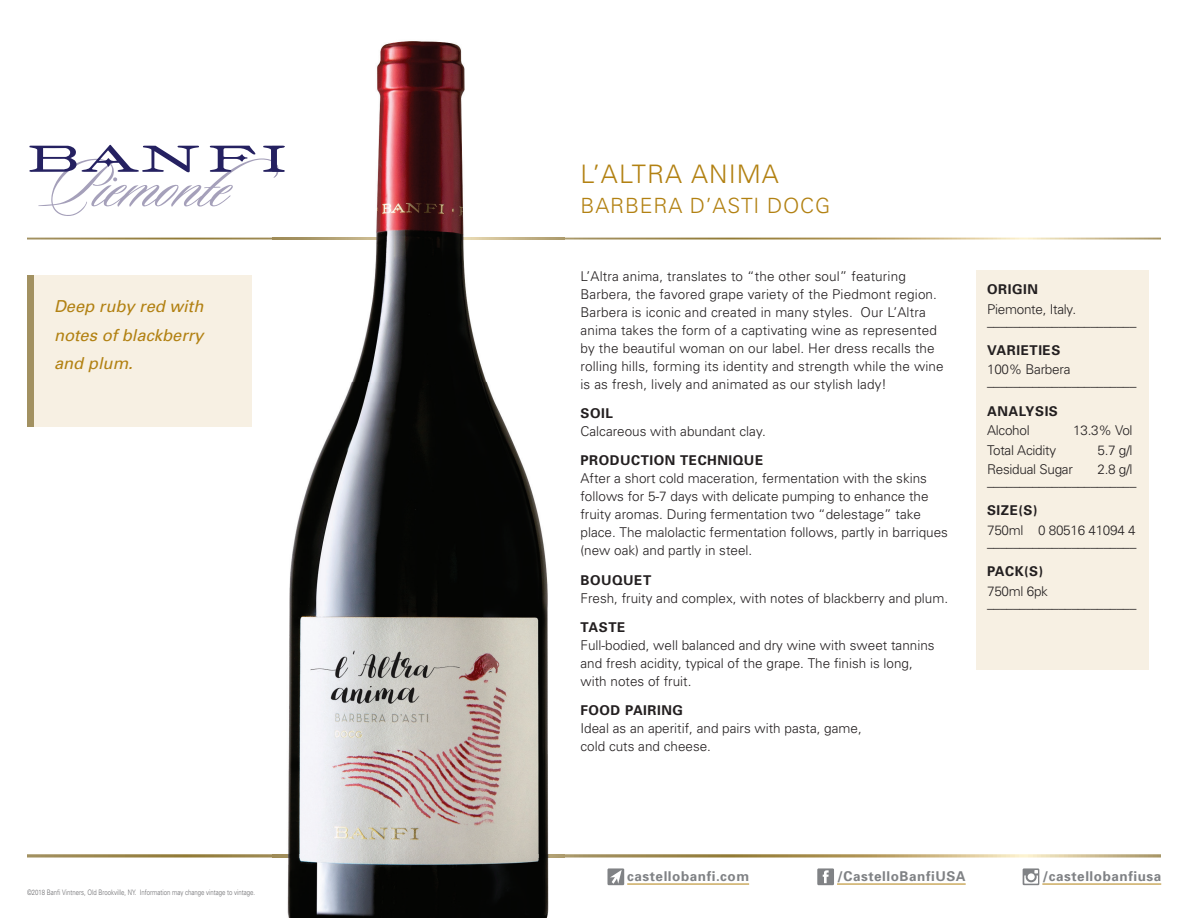
<style>
.page{position:relative;width:1188px;height:918px;background:#fff}
.page>*{position:absolute;margin:0;border:0;box-sizing:border-box;transform-origin:0 0}
.t1{font:300 25.5px "Univers";letter-spacing:.04em;color:#b28112}
.t2{font:300 21px "Univers";letter-spacing:.04em;color:#b28112}
.t3{font:italic 16.5px/28.5px "Univers";color:#b28112;text-align:justify}
.t4{font:300 13.5px/18px "Univers";color:#231f20}
.t5{font:300 13.5px/12px "Univers";letter-spacing:-.02em;color:#231f20}
.t6{font:700 13.5px "Univers";letter-spacing:.04em;color:#231f20}
.t7{font:700 13.5px "Univers";letter-spacing:.04em;color:#808285}
.t8{font:300 7.5px "Univers";color:#67676a;scale:.8 1}
</style>
<div class="page">
<svg style="left:27px;top:238px;width:1134px;height:2px;background:#c2b289"></svg>
<svg style="left:27px;top:854px;width:1134px;height:4px;background:#bead80"></svg>
<hr style="left:837px;top:884px;width:129px;height:1px;background:#b28112">
<svg style="left:817px;top:868px;width:17px;height:17px"></svg>
<hr style="left:627px;top:884px;width:122px;height:1px;background:#b28112">
<div style="left:607px;top:868px;width:17px;height:17px;background:#808285"></div>
<svg style="left:610px;top:870px;width:12px;height:14px"></svg>
<svg style="left:1023px;top:868px;width:16px;height:17px"></svg>
<hr style="left:1042px;top:884px;width:119px;height:1px;background:#b28112">
<svg style="left:29px;top:145px;width:243px;height:71px"></svg>
<div style="left:976px;top:270px;width:173px;height:399px;background:#f7f0e3"></div>
<img style="left:272px;top:41px;width:292px;height:877px">
<img style="left:272px;top:238px;width:292px;height:2px">
<img style="left:272px;top:854px;width:292px;height:4px">
<img style="left:274px;top:172px;width:5px;height:6px">
<img style="left:272px;top:146px;width:13px;height:26px">
<div style="left:27px;top:275px;width:225px;height:152px;background:#f7f0e3"></div>
<div style="left:27px;top:275px;width:7px;height:152px;background:#a29161"></div>
<p class="t3" style="left:54px;top:292px;width:151px">Deep ruby red with notes of blackberry and plum.</p>
<p class="t8" style="left:27px;top:888px;width:287px">©2018 Banfi Vintners, Old Brookville, NY. Information may change vintage to vintage.</p>
<h1 class="t1" style="left:580px;top:159px;width:200px">L’ALTRA ANIMA</h1>
<h2 class="t2" style="left:580px;top:193px;width:251px">BARBERA D’ASTI DOCG</h2>
<p class="t4" style="left:580px;top:267px;width:365px">L’Altra anima, translates to “the other soul” featuring Barbera, the favored grape variety of the Piedmont region.<br>Barbera is iconic and created in many styles. Our L’Altra anima takes the form of a captivating wine as represented by the beautiful woman on our label. Her dress recalls the rolling hills, forming its identity and strength while the wine is as fresh, lively and animated as our stylish lady!</p>
<p class="t6" style="left:580px;top:405px;width:34px">SOIL</p>
<p class="t4" style="left:580px;top:422px;width:187px">Calcareous with abundant clay.</p>
<p class="t6" style="left:580px;top:452px;width:184px">PRODUCTION TECHNIQUE</p>
<p class="t4" style="left:580px;top:469px;width:369px">After a short cold maceration, fermentation with the skins follows for 5-7 days with delicate pumping to enhance the fruity aromas. During fermentation two “delestage” take place. The malolactic fermentation follows, partly in barriques (new oak) and partly in steel.</p>
<p class="t6" style="left:580px;top:571px;width:72px">BOUQUET</p>
<p class="t4" style="left:580px;top:588px;width:369px">Fresh, fruity and complex, with notes of blackberry and plum.</p>
<p class="t6" style="left:580px;top:618px;width:46px">TASTE</p>
<p class="t4" style="left:580px;top:636px;width:356px">Full-bodied, well balanced and dry wine with sweet tannins and fresh acidity, typical of the grape. The finish is long, with notes of fruit.</p>
<p class="t6" style="left:580px;top:702px;width:104px">FOOD PAIRING</p>
<p class="t4" style="left:580px;top:719px;width:283px">Ideal as an aperitif, and pairs with pasta, game, cold cuts and cheese.</p>
<p class="t6" style="left:987px;top:281px;width:52px">ORIGIN</p>
<p class="t5" style="left:987px;top:303px;width:151px">Piemonte, Italy. _______________________</p>
<p class="t6" style="left:987px;top:341px;width:75px">VARIETIES</p>
<p class="t5" style="left:987px;top:363px;width:151px">100% Barbera _______________________</p>
<p class="t6" style="left:987px;top:402px;width:72px">ANALYSIS</p>
<p class="t5" style="left:987px;top:424px;width:44px">Alcohol</p>
<p class="t4" style="left:1073px;top:421px;width:61px">13.3% Vol</p>
<p class="t5" style="left:987px;top:444px;width:71px">Total Acidity</p>
<p class="t4" style="left:1097px;top:441px;width:37px">5.7 g/l</p>
<p class="t5" style="left:987px;top:463px;width:87px">Residual Sugar</p>
<p class="t4" style="left:987px;top:463px;width:151px;line-height:12px;text-align:right">2.8 g/l _______________________</p>
<p class="t6" style="left:987px;top:502px;width:52px">SIZE(S)</p>
<p class="t5" style="left:987px;top:524px;width:151px">750ml 0 80516 41094 4 _______________________</p>
<p class="t6" style="left:987px;top:563px;width:58px">PACK(S)</p>
<p class="t5" style="left:987px;top:585px;width:151px">750ml 6pk _______________________</p>
<p class="t7" style="left:627px;top:867px;width:123px">castellobanfi.com</p>
<p class="t7" style="left:837px;top:867px;width:130px">/CastelloBanfiUSA</p>
<p class="t7" style="left:1042px;top:867px;width:120px">/castellobanfiusa</p>
</div>
